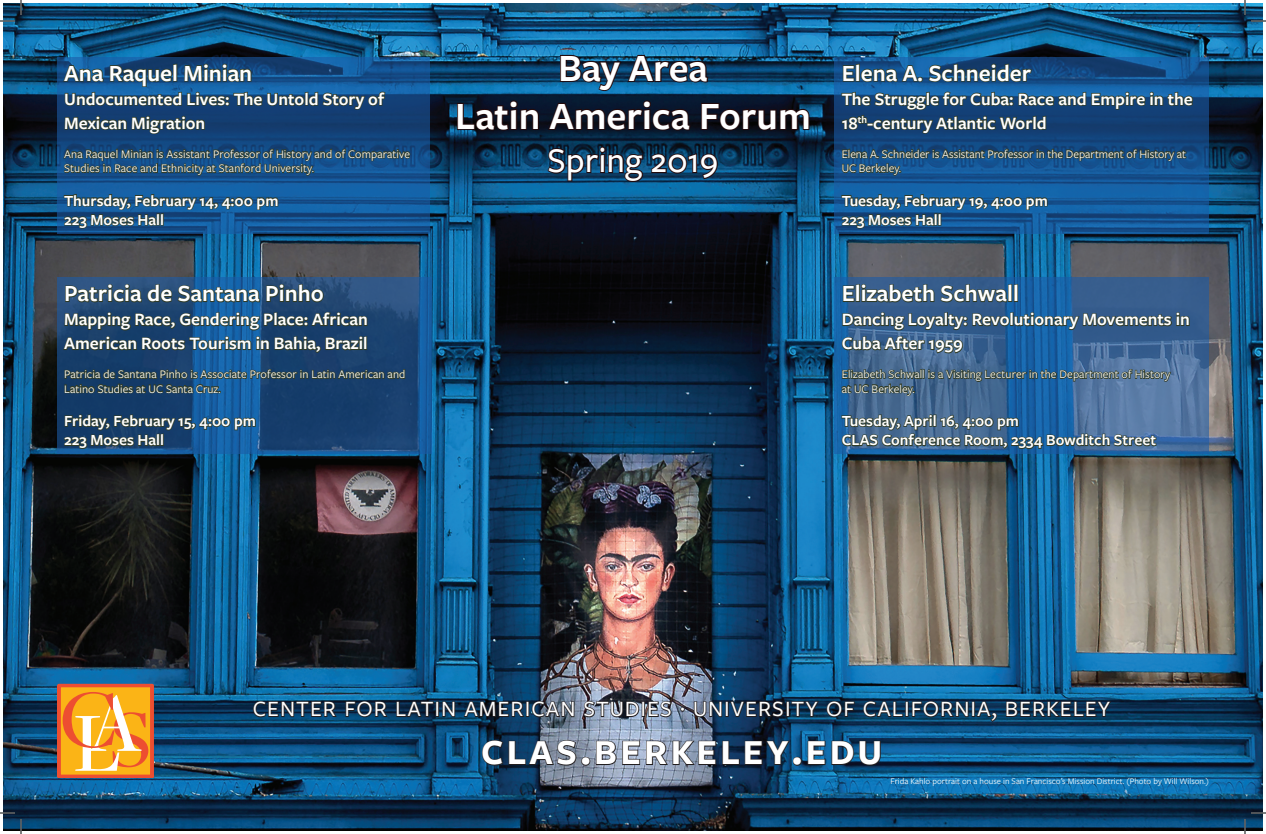
<style>
.page{position:relative;width:1266px;height:834px;background:#fff}
.page>*{position:absolute;margin:0;border:0;box-sizing:border-box;transform-origin:0 0}
.t1{font:600 48px "Freight Sans Pro";letter-spacing:.04em;color:#fff}
.t2{font:600 40px/48px "Freight Sans Pro";color:#fff;text-align:center}
.t3{font:500 36px "Freight Sans Pro";color:#fff}
.t4{font:30px "Freight Sans Pro";letter-spacing:.01em;color:#fff}
.t5{font:600 24px "Freight Sans Pro";color:#fff}
.t6{font:600 18px/24px "Freight Sans Pro";color:#fff}
.t7{font:600 16px/19.2px "Freight Sans Pro";color:#fff}
.t8{font:12px/14.4px "Freight Sans Pro";letter-spacing:.01em;color:#fff}
.t9{font:9px "Freight Sans Pro";color:#fff}
</style>
<div class="page">
<img style="left:3px;top:3px;width:1260px;height:828px">
<svg style="left:252px;top:700px;width:86px;height:18px;background:#132b41"></svg>
<svg style="left:345px;top:700px;width:44px;height:18px"></svg>
<svg style="left:396px;top:699px;width:39px;height:19px"></svg>
<div style="left:436px;top:701px;width:3px;height:16px;border:2px solid #231f20"></div>
<svg style="left:442px;top:700px;width:14px;height:18px"></svg>
<svg style="left:463px;top:696px;width:112px;height:23px;background:#243a4f"></svg>
<svg style="left:583px;top:700px;width:57px;height:18px"></svg>
<div style="left:642px;top:701px;width:3px;height:16px;border:2px solid #231f20"></div>
<svg style="left:648px;top:700px;width:24px;height:18px"></svg>
<svg style="left:680px;top:707px;width:5px;height:5px"></svg>
<svg style="left:693px;top:700px;width:30px;height:18px"></svg>
<div style="left:725px;top:701px;width:4px;height:16px;border:2px solid #231f20"></div>
<svg style="left:729px;top:700px;width:55px;height:19px"></svg>
<div style="left:786px;top:701px;width:4px;height:16px;border:2px solid #231f20"></div>
<svg style="left:791px;top:700px;width:29px;height:18px"></svg>
<svg style="left:826px;top:700px;width:30px;height:18px"></svg>
<svg style="left:863px;top:699px;width:41px;height:19px"></svg>
<div style="left:905px;top:701px;width:4px;height:16px;border:2px solid #231f20"></div>
<svg style="left:911px;top:700px;width:58px;height:18px"></svg>
<div style="left:972px;top:701px;width:3px;height:16px;border:2px solid #231f20"></div>
<svg style="left:975px;top:699px;width:23px;height:24px"></svg>
<svg style="left:1005px;top:700px;width:107px;height:18px;background:#14283b"></svg>
<svg style="left:481px;top:739px;width:96px;height:27px;background:#314a63"></svg>
<div style="left:581px;top:757px;width:9px;height:9px;border:2px solid #231f20;border-radius:50%"></div>
<svg style="left:595px;top:739px;width:196px;height:27px;background:#4d5e74"></svg>
<div style="left:793px;top:757px;width:9px;height:9px;border:2px solid #231f20;border-radius:50%"></div>
<svg style="left:807px;top:740px;width:75px;height:26px;background:#134368"></svg>
<svg style="left:57px;top:684px;width:97px;height:94px;background:#f7a23c"></svg>
<svg style="left:559px;top:53px;width:150px;height:39px;background:#144569"></svg>
<svg style="left:456px;top:99px;width:84px;height:32px;background:#111524"></svg>
<svg style="left:547px;top:99px;width:145px;height:35px;background:#0f1322"></svg>
<svg style="left:700px;top:102px;width:110px;height:30px;background:#10101c"></svg>
<svg style="left:546px;top:146px;width:98px;height:37px;background:#122f4b"></svg>
<svg style="left:650px;top:152px;width:69px;height:28px;background:#13314d"></svg>
<svg style="left:57px;top:57px;width:373px;height:176px;background:#134a84"></svg>
<svg style="left:62px;top:60px;width:325px;height:75px;background:#1a4771"></svg>
<svg style="left:57px;top:277px;width:374px;height:177px;background:#194b81"></svg>
<svg style="left:62px;top:143px;width:349px;height:213px;background:#234d71"></svg>
<div style="left:364px;top:336px;width:3px;height:14px;border:2px solid #313c28"></div>
<svg style="left:62px;top:367px;width:344px;height:142px;background:#1d3c5a"></svg>
<div style="left:160px;top:434px;width:4px;height:12px;border:2px solid #313c28"></div>
<svg style="left:835px;top:57px;width:374px;height:176px;background:#144f8b"></svg>
<svg style="left:840px;top:63px;width:354px;height:212px;background:#204f79"></svg>
<svg style="left:835px;top:277px;width:374px;height:177px;background:#3d6a9b"></svg>
<svg style="left:841px;top:283px;width:349px;height:73px;background:#31597f"></svg>
<svg style="left:841px;top:368px;width:331px;height:141px;background:#44627a"></svg>
<svg style="left:0;top:0;width:22px;height:22px"></svg>
<svg style="left:0;top:812px;width:22px;height:22px"></svg>
<svg style="left:1244px;top:0;width:22px;height:22px"></svg>
<svg style="left:1244px;top:812px;width:22px;height:22px"></svg>
<h3 class="t5" style="left:64px;top:57px;width:190px">Ana Raquel Minian</h3>
<h3 class="t6" style="left:64px;top:86px;width:322px">Undocumented Lives: The Untold Story of<br>Mexican Migration</h3>
<p class="t8" style="left:64px;top:146px;width:347px">Ana Raquel Minian is Assistant Professor of History and of Comparative<br>Studies in Race and Ethnicity at Stanford University.</p>
<h3 class="t7" style="left:64px;top:190px;width:216px">Thursday, February 14, 4:00 pm<br>223 Moses Hall</h3>
<h3 class="t5" style="left:64px;top:277px;width:261px">Patricia de Santana Pinho</h3>
<h3 class="t6" style="left:64px;top:307px;width:305px">Mapping Race, Gendering Place: African<br>American Roots Tourism in Bahia, Brazil</h3>
<p class="t8" style="left:64px;top:367px;width:343px">Patricia de Santana Pinho is Associate Professor in Latin American and<br>Latino Studies at UC Santa Cruz.</p>
<h3 class="t7" style="left:64px;top:411px;width:193px">Friday, February 15, 4:00 pm<br>223 Moses Hall</h3>
<h2 class="t2" style="left:455px;top:42px;width:357px">Bay Area<br>Latin America Forum</h2>
<h3 class="t3" style="left:548px;top:136px;width:172px">Spring 2019</h3>
<h3 class="t5" style="left:842px;top:57px;width:191px">Elena A. Schneider</h3>
<h3 class="t6" style="left:842px;top:86px;width:353px">The Struggle for Cuba: Race and Empire in the<br>18<sup>th</sup>-century Atlantic World</h3>
<p class="t8" style="left:842px;top:146px;width:346px">Elena A. Schneider is Assistant Professor in the Department of History at<br>UC Berkeley.</p>
<h3 class="t7" style="left:842px;top:190px;width:207px">Tuesday, February 19, 4:00 pm<br>223 Moses Hall</h3>
<h3 class="t5" style="left:842px;top:277px;width:179px">Elizabeth Schwall</h3>
<h3 class="t6" style="left:842px;top:307px;width:350px">Dancing Loyalty: Revolutionary Movements in<br>Cuba After 1959</h3>
<p class="t8" style="left:842px;top:367px;width:330px">Elizabeth Schwall is a Visiting Lecturer in the Department of History at UC Berkeley.</p>
<h3 class="t7" style="left:842px;top:411px;width:316px">Tuesday, April 16, 4:00 pm<br>CLAS Conference Room, 2334 Bowditch Street</h3>
<h3 class="t4" style="left:252px;top:686px;width:860px">center for latin american studies · university of california, berkeley</h3>
<h1 class="t1" style="left:481px;top:716px;width:404px">clas.berkeley.edu</h1>
<p class="t9" style="left:890px;top:775px;width:320px">Frida Kahlo portrait on a house in San Francisco’s Mission District. (Photo by Will Wilson.)</p>
</div>
